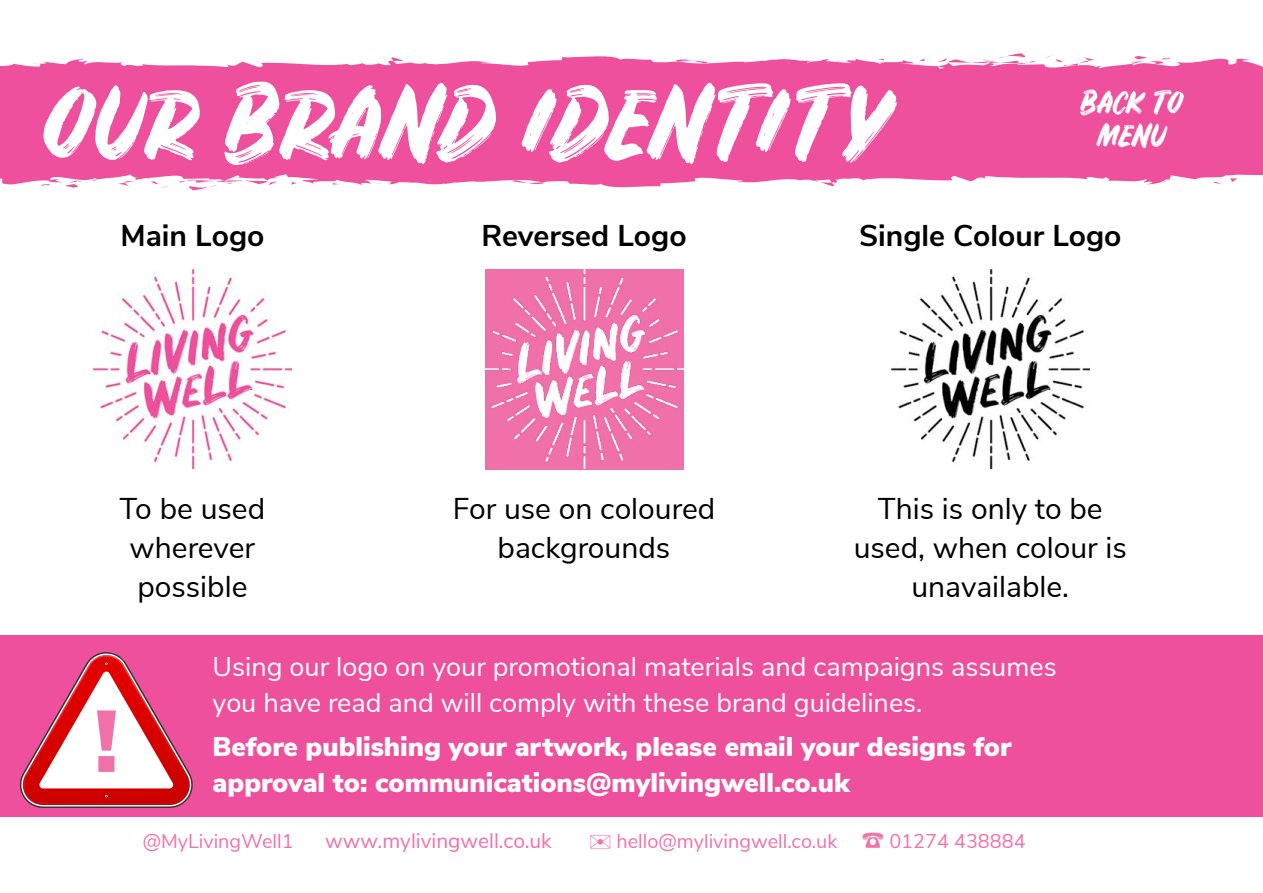
<style>
.page{position:relative;width:1263px;height:893px;background:#fff}
.page>*{position:absolute;margin:0;border:0;box-sizing:border-box;transform-origin:0 0}
.t1{font:91.5px "Rustico";color:#fff}
.t2{font:900 87px "Nunito Sans";color:#f171ab}
.t3{font:30px/39px "Nunito Sans";color:#000;text-align:center}
.t4{font:700 30px "Nunito Sans";color:#000}
.t5{font:28.5px/33px "Rustico";color:#fff;text-align:center}
.t6{font:27px/36px "Nunito Sans";color:#fff}
.t7{font:900 27px/36px "Nunito Sans";color:#fff}
.t8{font:19.95px "Nunito Sans";color:#f171ab}
.s1{font-size:21px}
</style>
<div class="page">
<div style="left:0;top:636px;width:1263px;height:181px;background:#ee509d"></div>
<svg style="left:1012px;top:53px;width:12px;height:2px"></svg>
<svg style="left:0;top:55px;width:1263px;height:134px;background:#f065a8"></svg>
<svg style="left:1185px;top:155px;width:10px;height:3px"></svg>
<svg style="left:924px;top:93px;width:9px;height:3px"></svg>
<svg style="left:652px;top:154px;width:6px;height:2px"></svg>
<svg style="left:331px;top:183px;width:10px;height:2px"></svg>
<svg style="left:368px;top:180px;width:43px;height:7px"></svg>
<svg style="left:332px;top:165px;width:39px;height:8px"></svg>
<svg style="left:667px;top:165px;width:3px;height:6px"></svg>
<svg style="left:811px;top:148px;width:24px;height:7px"></svg>
<svg style="left:1228px;top:96px;width:8px;height:2px"></svg>
<svg style="left:1109px;top:91px;width:13px;height:4px"></svg>
<svg style="left:1005px;top:95px;width:14px;height:5px"></svg>
<svg style="left:178px;top:144px;width:145px;height:46px"></svg>
<svg style="left:675px;top:57px;width:210px;height:29px;background:#f069ab"></svg>
<svg style="left:420px;top:157px;width:86px;height:27px;background:#ef5aa2"></svg>
<img style="left:93px;top:269px;width:198px;height:200px">
<img style="left:485px;top:269px;width:198px;height:200px">
<img style="left:891px;top:269px;width:198px;height:199px">
<svg style="left:20px;top:652px;width:173px;height:156px"></svg>
<h1 class="t1" style="left:43px;top:69px;width:850px">OUR BRAND IDENTITY</h1>
<p class="t5" style="left:1081px;top:86px;width:103px">BACK TO<br>MENU</p>
<p class="t4" style="left:120px;top:214px;width:145px">Main Logo</p>
<p class="t3" style="left:120px;top:487px;width:147px">To be used wherever possible</p>
<p class="t4" style="left:481px;top:214px;width:207px">Reversed Logo</p>
<p class="t3" style="left:453px;top:487px;width:264px">For use on coloured backgrounds</p>
<p class="t4" style="left:859px;top:214px;width:264px">Single Colour Logo</p>
<p class="t3" style="left:854px;top:487px;width:275px">This is only to be used, when colour is unavailable.</p>
<h2 class="t2" style="left:95px;top:678px;width:25px">!</h2>
<p class="t6" style="left:213px;top:647px;width:845px">Using our logo on your promotional materials and campaigns assumes you have read and will comply with these brand guidelines.</p>
<p class="t7" style="left:213px;top:728px;width:800px">Before publishing your artwork, please email your designs for approval to: communications@mylivingwell.co.uk</p>
<p class="t8" style="left:143px;top:826px;width:152px">@MyLivingWell1</p>
<p class="t8" style="left:325px;top:826px;width:702px"><span class="s1">www.mylivingwell.co.uk</span> ✉ hello@mylivingwell.co.uk ☎ 01274 438884</p>
</div>
